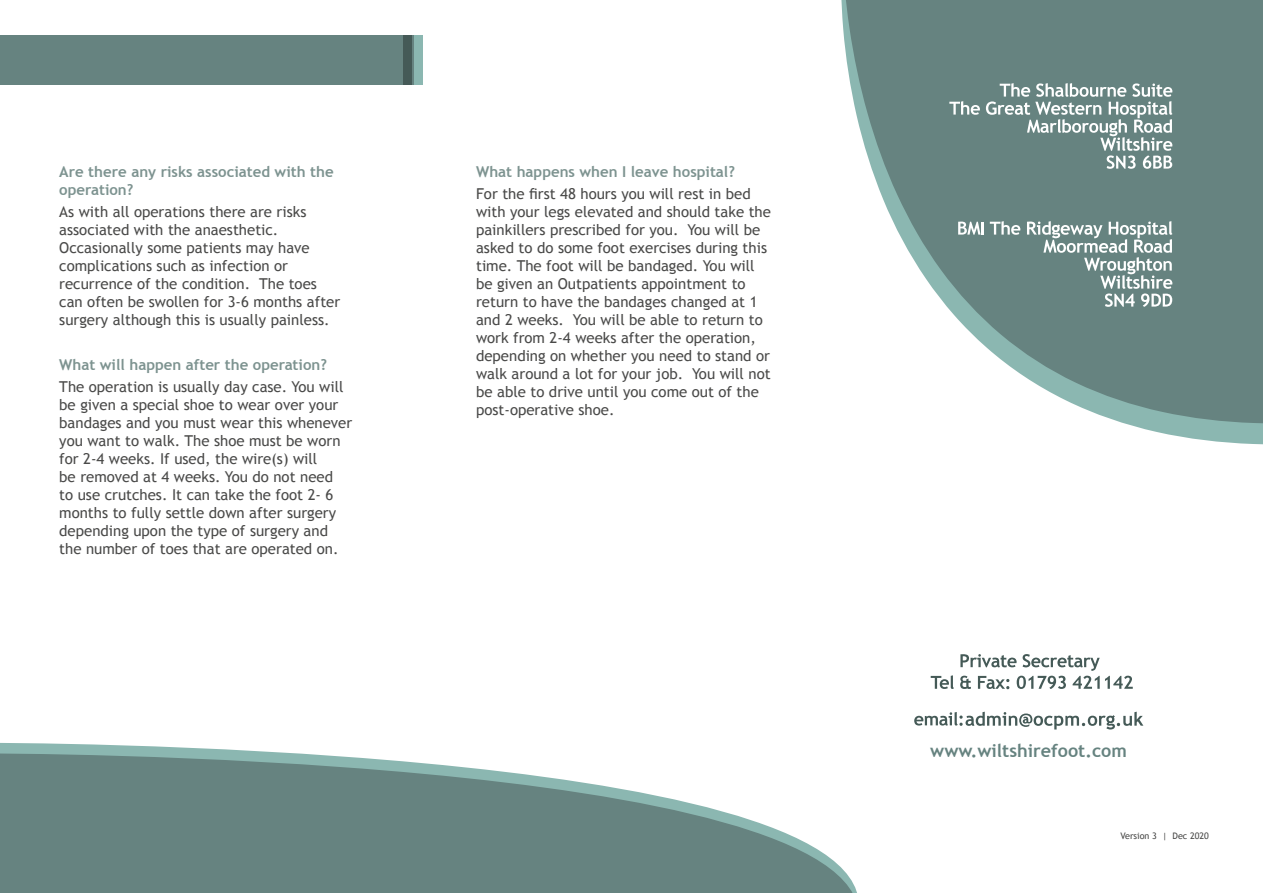
<style>
.page{position:relative;width:1263px;height:893px;background:#fff}
.page>*{position:absolute;margin:0;border:0;box-sizing:border-box;transform-origin:0 0}
.t1{font:700 18px "Trebuchet MS";color:#668380}
.t2{font:15px/18px "Trebuchet MS";color:#4a4a49}
.t3{font:700 15px/18px "Trebuchet MS";color:#7d9390}
.t4{font:9px "Trebuchet MS";color:#4a4a49}
</style>
<div class="page">
<svg style="left:841px;top:0;width:422px;height:444px;fill:#668380"></svg>
<svg style="left:949px;top:101px;width:31px;height:14px"></svg>
<svg style="left:986px;top:83px;width:186px;height:86px;background:#869d9a"></svg>
<svg style="left:958px;top:222px;width:26px;height:13px"></svg>
<svg style="left:990px;top:221px;width:30px;height:14px"></svg>
<svg style="left:1027px;top:221px;width:145px;height:86px;background:#879d9b"></svg>
<svg style="left:931px;top:675px;width:23px;height:14px"></svg>
<svg style="left:960px;top:654px;width:173px;height:35px"></svg>
<svg style="left:914px;top:712px;width:229px;height:17px"></svg>
<svg style="left:0;top:743px;width:288px;height:10px;fill:#8bb7b1"></svg>
<svg style="left:0;top:753px;width:857px;height:140px;fill:#668380"></svg>
<div style="left:0;top:36px;width:423px;height:49px;background:#668380"></div>
<div style="left:414px;top:36px;width:9px;height:49px;background:#8bb7b1"></div>
<div style="left:403px;top:36px;width:9px;height:49px;background:#455a57"></div>
<p class="t3" style="left:59px;top:163px;width:276px">Are there any risks associated with the operation?</p>
<p class="t2" style="left:59px;top:203px;width:282px">As with all operations there are risks associated with the anaesthetic.<br>Occasionally some patients may have complications such as infection or recurrence of the condition. The toes can often be swollen for 3-6 months after surgery although this is usually painless.</p>
<p class="t3" style="left:59px;top:355px;width:269px">What will happen after the operation?</p>
<p class="t2" style="left:59px;top:378px;width:295px">The operation is usually day case. You will be given a special shoe to wear over your bandages and you must wear this whenever you want to walk. The shoe must be worn for 2-4 weeks. If used, the wire(s) will<br>be removed at 4 weeks. You do not need<br>to use crutches. It can take the foot 2- 6 months to fully settle down after surgery depending upon the type of surgery and the number of toes that are operated on.</p>
<p class="t3" style="left:476px;top:163px;width:260px">What happens when I leave hospital?</p>
<p class="t2" style="left:476px;top:185px;width:296px">For the first 48 hours you will rest in bed with your legs elevated and should take the painkillers prescribed for you. You will be asked to do some foot exercises during this time. The foot will be bandaged. You will be given an Outpatients appointment to return to have the bandages changed at 1 and 2 weeks. You will be able to return to work from 2-4 weeks after the operation, depending on whether you need to stand or walk around a lot for your job. You will not be able to drive until you come out of the post-operative shoe.</p>
<p class="t1" style="left:930px;top:739px;width:198px">www.wiltshirefoot.com</p>
<p class="t4" style="left:1120px;top:830px;width:90px">Version 3 | Dec 2020</p>
</div>
